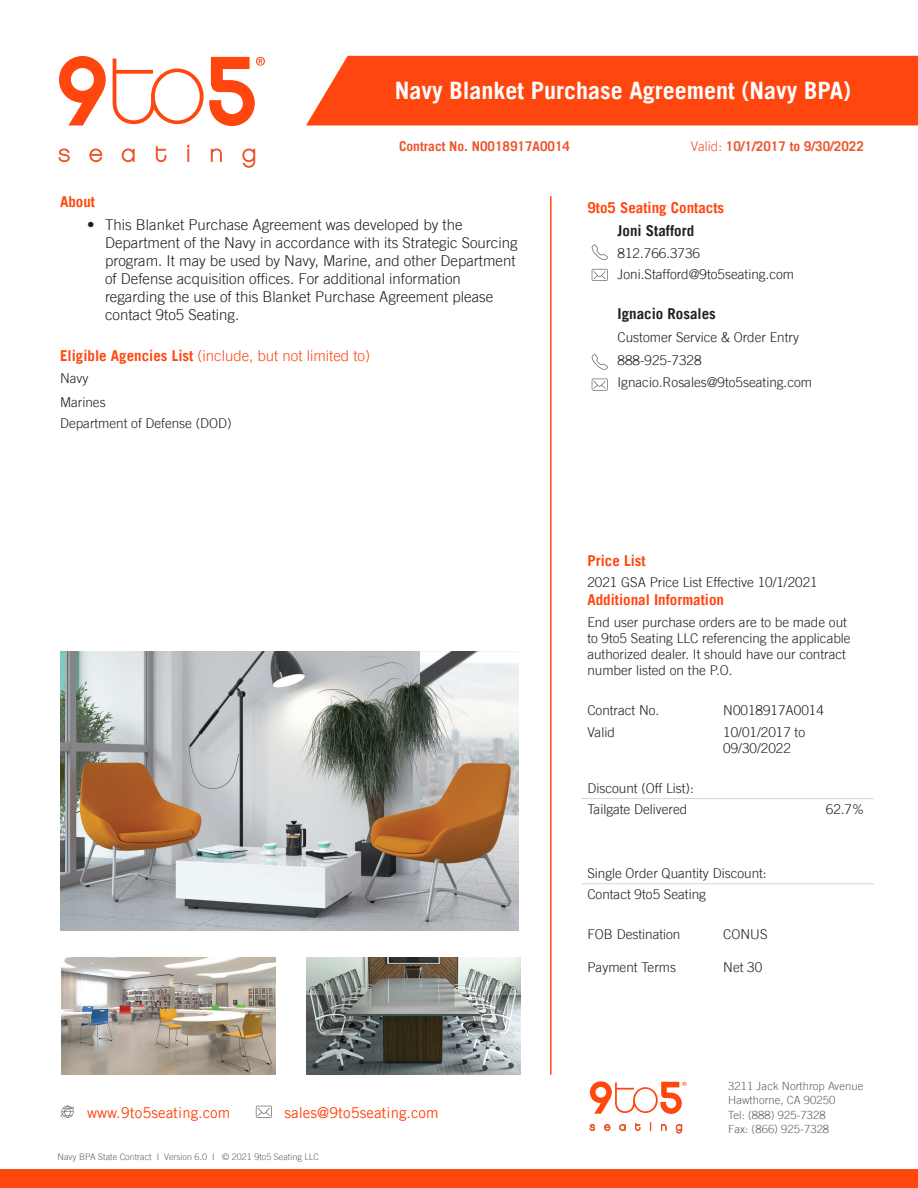
<style>
.page{position:relative;width:918px;height:1188px;background:#fff}
.page>*{position:absolute;margin:0;border:0;box-sizing:border-box;transform-origin:0 0}
.t1{font:700 24px "Trade Gothic LT";color:#fff}
.t2{font:300 15px/18px "Trade Gothic LT";color:#231f20}
.t3{font:700 15px "Trade Gothic LT";color:#ff460f}
.t4{font:300 15px "Trade Gothic LT";color:#ff460f}
.t5{font:15px "Trade Gothic LT";color:#ff460f}
.t6{font:700 15px "Trade Gothic LT";color:#231f20}
.t7{font:300 13.5px/16.2px "Trade Gothic LT";color:#231f20}
.t8{font:700 13.5px "Trade Gothic LT";color:#ed562d}
.t9{font:300 11.25px "Trade Gothic LT";letter-spacing:.005em;color:#636366}
.t10{font:300 9px "Trade Gothic LT";color:#636366}
.s1{font-weight:300}
.s2{font-weight:700}
</style>
<div class="page">
<img style="left:60px;top:652px;width:459px;height:279px">
<svg style="left:61px;top:1106px;width:13px;height:12px"></svg>
<svg style="left:256px;top:1106px;width:16px;height:12px"></svg>
<hr style="left:581px;top:883px;width:136px;height:1px;background:#d4d5d7">
<hr style="left:717px;top:883px;width:103px;height:1px;background:#d4d5d7">
<hr style="left:820px;top:883px;width:54px;height:1px;background:#d4d5d7">
<hr style="left:581px;top:798px;width:136px;height:1px;background:#d4d5d7">
<hr style="left:717px;top:798px;width:103px;height:1px;background:#d4d5d7">
<hr style="left:820px;top:798px;width:54px;height:1px;background:#d4d5d7">
<hr style="left:550px;top:196px;width:2px;height:879px;background:#ff460f">
<svg style="left:589px;top:1124px;width:6px;height:7px"></svg>
<svg style="left:604px;top:1124px;width:6px;height:7px"></svg>
<svg style="left:619px;top:1124px;width:7px;height:7px"></svg>
<svg style="left:635px;top:1123px;width:5px;height:8px"></svg>
<svg style="left:661px;top:1124px;width:5px;height:7px"></svg>
<svg style="left:676px;top:1124px;width:6px;height:9px"></svg>
<svg style="left:590px;top:1081px;width:97px;height:33px"></svg>
<div style="left:0;top:1169px;width:918px;height:19px;background:#ff460f"></div>
<svg style="left:59px;top:56px;width:47px;height:69px"></svg>
<svg style="left:58px;top:148px;width:12px;height:14px"></svg>
<svg style="left:89px;top:148px;width:14px;height:14px"></svg>
<svg style="left:121px;top:148px;width:14px;height:14px"></svg>
<svg style="left:155px;top:146px;width:12px;height:16px"></svg>
<svg style="left:187px;top:145px;width:2px;height:17px"></svg>
<svg style="left:211px;top:148px;width:11px;height:14px"></svg>
<svg style="left:242px;top:148px;width:14px;height:20px"></svg>
<svg style="left:113px;top:57px;width:152px;height:69px"></svg>
<div style="left:306px;top:56px;width:612px;height:69px;background:#ff460f"></div>
<svg style="left:592px;top:379px;width:16px;height:12px"></svg>
<svg style="left:592px;top:269px;width:16px;height:12px"></svg>
<svg style="left:592px;top:354px;width:16px;height:16px"></svg>
<svg style="left:592px;top:244px;width:16px;height:16px"></svg>
<img style="left:61px;top:958px;width:214px;height:117px">
<img style="left:306px;top:958px;width:214px;height:117px">
<p class="t1" style="left:395px;top:76px;width:458px">Navy Blanket Purchase Agreement (Navy BPA)</p>
<p class="t8" style="left:399px;top:138px;width:173px">Contract No. N0018917A0014</p>
<p class="t8" style="left:691px;top:138px;width:175px"><span class="s1">Valid:</span> 10/1/2017 to 9/30/2022</p>
<p class="t3" style="left:60px;top:192px;width:37px">About</p>
<p class="t2" style="left:105px;top:215px;width:414px;text-indent:-18px">• This Blanket Purchase Agreement was developed by the Department of the Navy in accordance with its Strategic Sourcing program. It may be used by Navy, Marine, and other Department of Defense acquisition offices. For additional information regarding the use of this Blanket Purchase Agreement please contact 9to5 Seating.</p>
<p class="t4" style="left:60px;top:347px;width:312px"><span class="s2">Eligible Agencies List</span> (include, but not limited to)</p>
<p class="t7" style="left:60px;top:370px;width:30px">Navy</p>
<p class="t7" style="left:60px;top:394px;width:47px">Marines</p>
<p class="t7" style="left:60px;top:415px;width:173px">Department of Defense (DOD)</p>
<p class="t5" style="left:87px;top:1103px;width:145px">www.9to5seating.com</p>
<p class="t5" style="left:285px;top:1103px;width:156px">sales@9to5seating.com</p>
<p class="t10" style="left:58px;top:1151px;width:263px">Navy BPA State Contract I Version 6.0 I © 2021 9to5 Seating LLC</p>
<p class="t3" style="left:588px;top:198px;width:138px">9to5 Seating Contacts</p>
<p class="t6" style="left:618px;top:221px;width:78px">Joni Stafford</p>
<p class="t7" style="left:618px;top:245px;width:84px">812.766.3736</p>
<p class="t7" style="left:618px;top:266px;width:178px">Joni.Stafford@9to5seating.com</p>
<p class="t6" style="left:618px;top:304px;width:100px">Ignacio Rosales</p>
<p class="t7" style="left:618px;top:329px;width:183px">Customer Service &amp; Order Entry</p>
<p class="t7" style="left:618px;top:352px;width:86px">888-925-7328</p>
<p class="t7" style="left:618px;top:374px;width:196px">Ignacio.Rosales@9to5seating.com</p>
<p class="t3" style="left:587px;top:551px;width:60px">Price List</p>
<p class="t7" style="left:587px;top:574px;width:232px">2021 GSA Price List Effective 10/1/2021</p>
<p class="t3" style="left:587px;top:590px;width:138px">Additional Information</p>
<p class="t7" style="left:587px;top:613px;width:265px">End user purchase orders are to be made out to 9to5 Seating LLC referencing the applicable authorized dealer. It should have our contract number listed on the P.O.</p>
<p class="t7" style="left:587px;top:702px;width:74px">Contract No.</p>
<p class="t7" style="left:723px;top:702px;width:102px">N0018917A0014</p>
<p class="t7" style="left:587px;top:724px;width:29px">Valid</p>
<p class="t7" style="left:723px;top:724px;width:83px">10/01/2017 to<br>09/30/2022</p>
<p class="t7" style="left:587px;top:780px;width:108px">Discount (Off List):</p>
<p class="t7" style="left:587px;top:801px;width:102px">Tailgate Delivered</p>
<p class="t7" style="left:826px;top:801px;width:40px">62.7%</p>
<p class="t7" style="left:587px;top:865px;width:181px">Single Order Quantity Discount:</p>
<p class="t7" style="left:587px;top:886px;width:120px">Contact 9to5 Seating</p>
<p class="t7" style="left:587px;top:926px;width:95px">FOB Destination</p>
<p class="t7" style="left:723px;top:926px;width:46px">CONUS</p>
<p class="t7" style="left:587px;top:959px;width:90px">Payment Terms</p>
<p class="t7" style="left:723px;top:959px;width:41px">Net 30</p>
<p class="t9" style="left:728px;top:1080px;width:137px">3211 Jack Northrop Avenue</p>
<p class="t9" style="left:728px;top:1093px;width:109px">Hawthorne, CA 90250</p>
<p class="t9" style="left:728px;top:1108px;width:99px">Tel: (888) 925-7328</p>
<p class="t9" style="left:728px;top:1123px;width:103px">Fax: (866) 925-7328</p>
</div>
